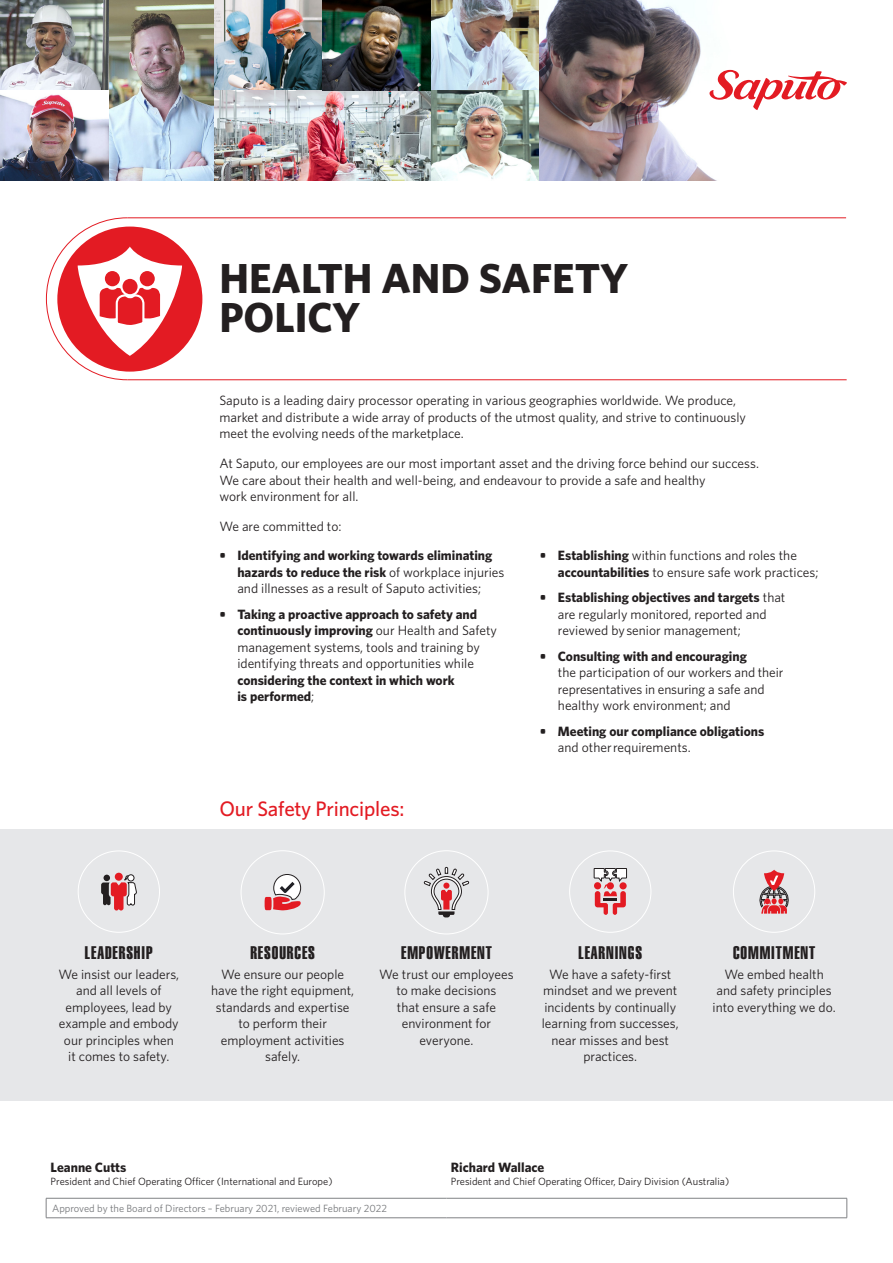
<style>
.page{position:relative;width:893px;height:1263px;background:#fff}
.page>*{position:absolute;margin:0;border:0;box-sizing:border-box;transform-origin:0 0}
.texte{font:700 42px "Whitney";color:#231f20}
.texte-2{font:500 21px "Whitney";letter-spacing:-.01em;color:#e31b23}
.texte-3{font:18px "Helvetica LT Std Extra Comp";letter-spacing:.05em;color:#231f20}
.texte-4{font:13.5px/16.5px "Whitney";color:#231f20}
.texte-5{font:700 13.5px/16.5px "Whitney";color:#231f20}
.texte-6{font:10.5px "Whitney";color:#231f20}
.t1{font:10.5px "Whitney";color:#76787b}
.s1{font-weight:400}
.s2{font-weight:700}
</style>
<div class="page">
<img style="left:0;top:0;width:731px;height:180px">
<svg style="left:46px;top:217px;width:801px;height:163px"></svg>
<svg style="left:707px;top:70px;width:140px;height:40px"></svg>
<div style="left:0;top:829px;width:893px;height:272px;background:#e6e7e9"></div>
<hr style="left:46px;top:1198px;width:400px;height:1px;background:#808285">
<svg style="left:46px;top:1198px;width:1px;height:19px"></svg>
<hr style="left:446px;top:1198px;width:401px;height:1px;background:#808285">
<svg style="left:847px;top:1198px;width:1px;height:19px"></svg>
<hr style="left:46px;top:1217px;width:400px;height:1px;background:#808285">
<hr style="left:446px;top:1217px;width:401px;height:1px;background:#808285">
<div style="left:78px;top:850px;width:82px;height:83px;background:#e6e7e9;border:1px solid #fff;border-radius:50%"></div>
<div style="left:115px;top:873px;width:8px;height:8px;background:#e31b23;border-radius:50%"></div>
<svg style="left:101px;top:875px;width:36px;height:35px"></svg>
<svg style="left:264px;top:874px;width:38px;height:36px"></svg>
<svg style="left:424px;top:867px;width:45px;height:50px"></svg>
<div style="left:569px;top:850px;width:82px;height:83px;background:#e6e7e9;border:1px solid #fff;border-radius:50%"></div>
<svg style="left:594px;top:868px;width:33px;height:47px"></svg>
<div style="left:733px;top:850px;width:82px;height:83px;background:#e6e7e9;border:1px solid #fff;border-radius:50%"></div>
<svg style="left:759px;top:870px;width:30px;height:43px"></svg>
<p class="texte" style="left:219px;top:253px;width:411px">HEALTH AND SAFETY</p>
<p class="texte" style="left:219px;top:292px;width:143px">POLICY</p>
<p class="texte-4" style="left:219px;top:392px;width:528px">Saputo is a leading dairy processor operating in various geographies worldwide. We produce, market and distribute a wide array of products of the utmost quality, and strive to continuously meet the evolving needs of the marketplace.</p>
<p class="texte-4" style="left:219px;top:455px;width:541px">At Saputo, our employees are our most important asset and the driving force behind our success.<br>We care about their health and well-being, and endeavour to provide a safe and healthy<br>work environment for all.</p>
<p class="texte-4" style="left:219px;top:518px;width:124px">We are committed to:</p>
<p class="texte-5" style="left:237px;top:547px;width:269px;text-indent:-18px">• Identifying and working towards eliminating hazards to reduce the risk <span class="s1">of workplace injuries and illnesses as a result of Saputo activities;</span></p>
<p class="texte-5" style="left:237px;top:605px;width:261px;text-indent:-18px">• Taking a proactive approach to safety and continuously improving <span class="s1">our Health and Safety management systems, tools and training by identifying threats and opportunities while </span>considering the context in which work<br>is performed<span class="s1">;</span></p>
<p class="texte-2" style="left:219px;top:796px;width:186px">Our Safety Principles:</p>
<p class="texte-4" style="left:558px;top:547px;width:262px;text-indent:-18px"><span class="s2">• Establishing</span> within functions and roles the <span class="s2">accountabilities</span> to ensure safe work practices;</p>
<p class="texte-4" style="left:558px;top:589px;width:229px;text-indent:-18px"><span class="s2">• Establishing objectives and targets</span> that are regularly monitored, reported and reviewed by senior management;</p>
<p class="texte-4" style="left:558px;top:647px;width:227px;text-indent:-18px"><span class="s2">• Consulting with and encouraging<br></span>the participation of our workers and their representatives in ensuring a safe and healthy work environment; and</p>
<p class="texte-5" style="left:558px;top:722px;width:208px;text-indent:-18px">• Meeting our compliance obligations <span class="s1">and other requirements.</span></p>
<p class="texte-3" style="left:85px;top:942px;width:69px">LEADERSHIP</p>
<p class="texte-4" style="left:58px;top:966px;width:122px;text-align:center">We insist our leaders, and all levels of employees, lead by example and embody our principles when it comes to safety.</p>
<p class="texte-3" style="left:250px;top:942px;width:66px">RESOURCES</p>
<p class="texte-4" style="left:211px;top:966px;width:144px;text-align:center">We ensure our people have the right equipment, standards and expertise to perform their employment activities safely.</p>
<p class="texte-3" style="left:401px;top:942px;width:92px">EMPOWERMENT</p>
<p class="texte-4" style="left:379px;top:966px;width:136px;text-align:center">We trust our employees to make decisions<br>that ensure a safe environment for everyone.</p>
<p class="texte-3" style="left:578px;top:942px;width:65px">LEARNINGS</p>
<p class="texte-4" style="left:542px;top:966px;width:138px;text-align:center">We have a safety-first mindset and we prevent incidents by continually learning from successes, near misses and best practices.</p>
<p class="texte-3" style="left:733px;top:942px;width:84px">COMMITMENT</p>
<p class="texte-4" style="left:713px;top:966px;width:125px;text-align:center">We embed health and safety principles into everything we do.</p>
<p class="texte-5" style="left:51px;top:1158px;width:77px">Leanne Cutts</p>
<p class="texte-6" style="left:51px;top:1175px;width:283px">President and Chief Operating Officer (International and Europe)</p>
<p class="t1" style="left:52px;top:1202px;width:336px">Approved by the Board of Directors – February 2021, reviewed February 2022</p>
<p class="texte-5" style="left:451px;top:1158px;width:95px">Richard Wallace</p>
<p class="texte-6" style="left:451px;top:1175px;width:280px">President and Chief Operating Officer, Dairy Division (Australia)</p>
</div>
